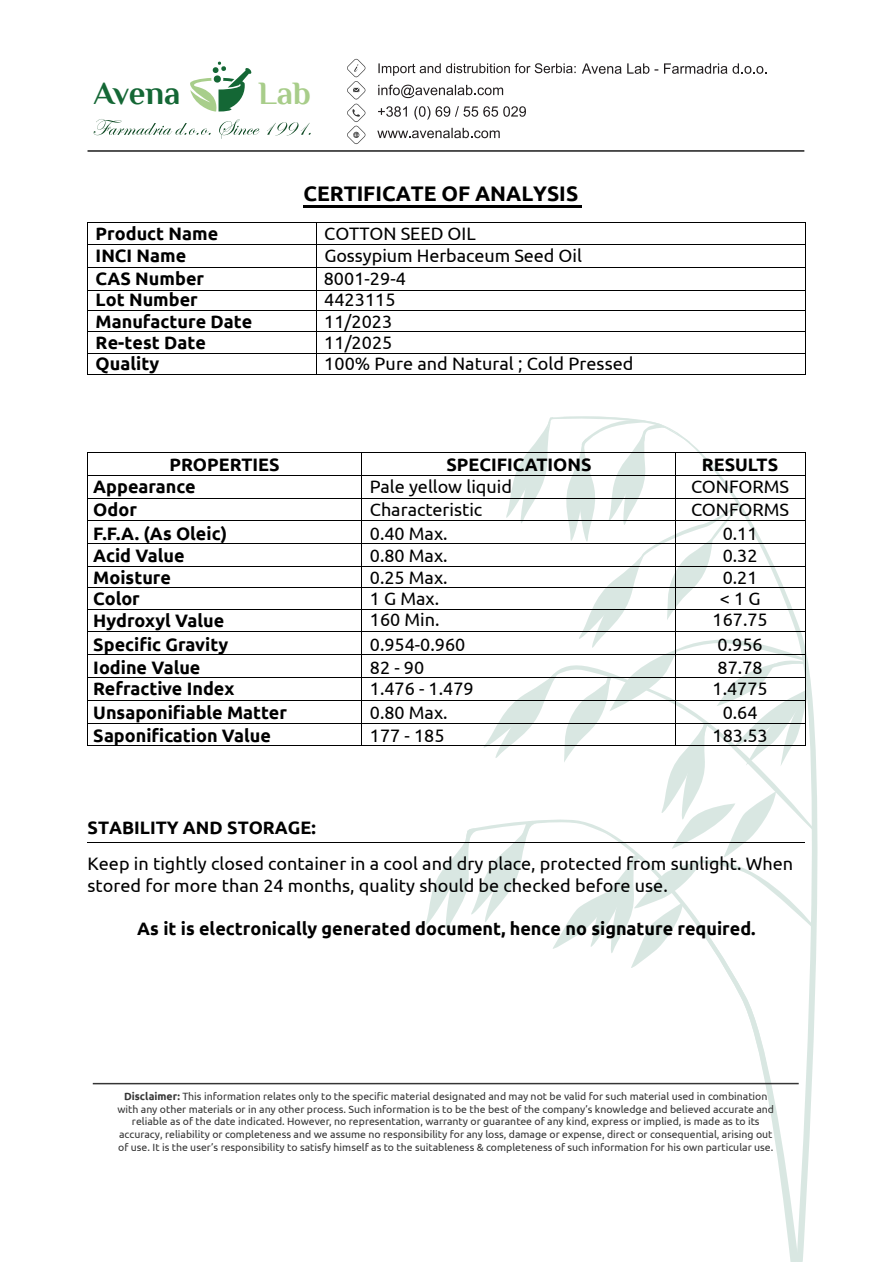
<style>
.page{position:relative;width:893px;height:1262px;background:#fff}
.page>*{position:absolute;margin:0;border:0;box-sizing:border-box;transform-origin:0 0}
.t1{font:700 32.55px "Philosopher";letter-spacing:-.005em;color:#146735}
.t2{font:700 32.55px "Philosopher";color:#a8cd8a}
.t3{font:700 21px "Ubuntu";color:#000}
.t4{font:18px/22.6px "Ubuntu";color:#000}
.t5{font:700 18px/22.5px "Ubuntu";color:#000}
.t6{font:10.5px/12.6px "Ubuntu";color:#353535;text-align:center}
.s1{font-weight:700}
</style>
<div class="page">
<svg style="left:798px;top:742px;width:19px;height:519px"></svg>
<svg style="left:466px;top:972px;width:332px;height:289px"></svg>
<hr style="left:93px;top:1082px;width:705px;height:2px;background:#353535">
<hr style="left:87px;top:150px;width:717px;height:2px;background:#353535">
<svg style="left:582px;top:63px;width:39px;height:11px"></svg>
<svg style="left:627px;top:63px;width:31px;height:11px"></svg>
<svg style="left:664px;top:63px;width:102px;height:11px"></svg>
<svg style="left:378px;top:85px;width:125px;height:13px"></svg>
<svg style="left:378px;top:106px;width:29px;height:11px"></svg>
<svg style="left:414px;top:106px;width:112px;height:14px"></svg>
<svg style="left:377px;top:128px;width:122px;height:10px"></svg>
<svg style="left:190px;top:61px;width:62px;height:50px"></svg>
<svg style="left:378px;top:63px;width:197px;height:13px"></svg>
<svg style="left:347px;top:59px;width:18px;height:85px"></svg>
<svg style="left:94px;top:119px;width:116px;height:16px"></svg>
<svg style="left:219px;top:119px;width:40px;height:20px"></svg>
<svg style="left:267px;top:122px;width:43px;height:14px"></svg>
<hr style="left:303px;top:205px;width:278px;height:2px;background:#000">
<hr style="left:88px;top:222px;width:228px;height:1px;background:#000">
<hr style="left:316px;top:222px;width:489px;height:1px;background:#000">
<hr style="left:88px;top:244px;width:228px;height:1px;background:#000">
<hr style="left:316px;top:244px;width:489px;height:1px;background:#000">
<hr style="left:87px;top:223px;width:1px;height:53px;background:#000">
<hr style="left:316px;top:223px;width:1px;height:49px;background:#000">
<hr style="left:805px;top:225px;width:1px;height:46px;background:#000">
<hr style="left:88px;top:267px;width:228px;height:1px;background:#000">
<hr style="left:316px;top:267px;width:489px;height:1px;background:#000">
<hr style="left:88px;top:290px;width:228px;height:1px;background:#000">
<hr style="left:316px;top:290px;width:489px;height:1px;background:#000">
<hr style="left:88px;top:310px;width:228px;height:1px;background:#000">
<hr style="left:316px;top:310px;width:489px;height:1px;background:#000">
<hr style="left:88px;top:331px;width:228px;height:1px;background:#000">
<hr style="left:316px;top:331px;width:489px;height:1px;background:#000">
<hr style="left:88px;top:353px;width:228px;height:1px;background:#000">
<hr style="left:316px;top:353px;width:489px;height:1px;background:#000">
<svg style="left:87px;top:276px;width:1px;height:99px"></svg>
<hr style="left:88px;top:374px;width:228px;height:1px;background:#000">
<svg style="left:316px;top:272px;width:1px;height:102px"></svg>
<hr style="left:316px;top:374px;width:489px;height:1px;background:#000">
<svg style="left:805px;top:271px;width:1px;height:104px"></svg>
<hr style="left:88px;top:452px;width:273px;height:1px;background:#000">
<hr style="left:362px;top:452px;width:313px;height:1px;background:#000">
<hr style="left:88px;top:475px;width:273px;height:1px;background:#000">
<hr style="left:362px;top:475px;width:313px;height:1px;background:#000">
<hr style="left:87px;top:456px;width:1px;height:42px;background:#000">
<hr style="left:361px;top:456px;width:1px;height:42px;background:#000">
<hr style="left:88px;top:498px;width:273px;height:1px;background:#000">
<hr style="left:362px;top:498px;width:313px;height:1px;background:#000">
<hr style="left:88px;top:520px;width:273px;height:1px;background:#000">
<hr style="left:362px;top:520px;width:313px;height:1px;background:#000">
<hr style="left:88px;top:543px;width:273px;height:1px;background:#000">
<hr style="left:362px;top:543px;width:313px;height:1px;background:#000">
<svg style="left:87px;top:498px;width:1px;height:69px"></svg>
<hr style="left:88px;top:566px;width:273px;height:1px;background:#000">
<svg style="left:361px;top:498px;width:1px;height:69px"></svg>
<hr style="left:362px;top:566px;width:313px;height:1px;background:#000">
<hr style="left:87px;top:567px;width:1px;height:41px;background:#000">
<hr style="left:361px;top:567px;width:1px;height:41px;background:#000">
<hr style="left:88px;top:608px;width:273px;height:1px;background:#000">
<hr style="left:362px;top:608px;width:313px;height:1px;background:#000">
<hr style="left:88px;top:631px;width:273px;height:1px;background:#000">
<hr style="left:362px;top:631px;width:313px;height:1px;background:#000">
<hr style="left:88px;top:654px;width:273px;height:1px;background:#000">
<hr style="left:362px;top:654px;width:313px;height:1px;background:#000">
<hr style="left:88px;top:677px;width:273px;height:1px;background:#000">
<hr style="left:362px;top:677px;width:313px;height:1px;background:#000">
<hr style="left:87px;top:841px;width:717px;height:1px;background:#000">
<hr style="left:88px;top:587px;width:273px;height:1px;background:#000">
<hr style="left:362px;top:587px;width:313px;height:1px;background:#000">
<hr style="left:88px;top:700px;width:273px;height:1px;background:#000">
<hr style="left:362px;top:700px;width:313px;height:1px;background:#000">
<hr style="left:88px;top:722px;width:273px;height:1px;background:#000">
<hr style="left:362px;top:722px;width:313px;height:1px;background:#000">
<svg style="left:87px;top:608px;width:1px;height:138px"></svg>
<hr style="left:88px;top:745px;width:273px;height:1px;background:#000">
<svg style="left:361px;top:608px;width:1px;height:138px"></svg>
<hr style="left:362px;top:745px;width:313px;height:1px;background:#000">
<svg style="left:425px;top:416px;width:387px;height:556px"></svg>
<h1 class="t1" style="left:93px;top:76px;width:88px">Avena</h1>
<h1 class="t2" style="left:258px;top:76px;width:54px">Lab</h1>
<h2 class="t3" style="left:303px;top:180px;width:276px">CERTIFICATE OF ANALYSIS</h2>
<h3 class="t5" style="left:96px;top:222px;width:124px">Product Name</h3>
<h3 class="t4" style="left:324px;top:222px;width:153px">COTTON SEED OIL</h3>
<h3 class="t5" style="left:96px;top:244px;width:110px">INCI Name<br>CAS Number<br>Lot Number</h3>
<h3 class="t4" style="left:324px;top:243px;width:259px">Gossypium Herbaceum Seed Oil</h3>
<h3 class="t4" style="left:324px;top:266px;width:84px">8001-29-4</h3>
<h3 class="t4" style="left:324px;top:288px;width:73px">4423115</h3>
<h3 class="t5" style="left:96px;top:310px;width:158px">Manufacture Date</h3>
<h3 class="t4" style="left:324px;top:309px;width:70px">11/2023</h3>
<h3 class="t5" style="left:96px;top:331px;width:112px">Re-test Date</h3>
<h3 class="t4" style="left:324px;top:331px;width:70px">11/2025</h3>
<h3 class="t5" style="left:96px;top:352px;width:65px">Quality</h3>
<h3 class="t4" style="left:324px;top:352px;width:311px">100% Pure and Natural ; Cold Pressed</h3>
<h3 class="t5" style="left:701px;top:453px;width:78px">RESULTS</h3>
<h3 class="t4" style="left:691px;top:475px;width:99px;text-align:center">CONFORMS<br>CONFORMS<br>0.11<br>0.32<br>0.21</h3>
<h3 class="t4" style="left:712px;top:607px;width:57px;line-height:23.7px">167.75<br>0.956<br>87.78</h3>
<h3 class="t5" style="left:446px;top:453px;width:147px">SPECIFICATIONS</h3>
<h3 class="t4" style="left:370px;top:475px;width:144px">Pale yellow liquid<br>Characteristic<br>0.40 Max.<br>0.80 Max.<br>0.25 Max.</h3>
<h3 class="t4" style="left:370px;top:607px;width:97px;line-height:23.7px">160 Min.<br>0.954-0.960<br>82 - 90</h3>
<h3 class="t5" style="left:93px;top:453px;width:188px;text-indent:76px">PROPERTIES<br>Appearance<br>Odor<br>F.F.A. (As Oleic)<br>Acid Value<br>Moisture</h3>
<h3 class="t5" style="left:93px;top:608px;width:137px;line-height:23.7px">Hydroxyl Value<br>Specific Gravity<br>Iodine Value</h3>
<h3 class="t5" style="left:93px;top:587px;width:48px">Color</h3>
<h3 class="t4" style="left:370px;top:586px;width:71px">1 G Max.</h3>
<h3 class="t4" style="left:719px;top:586px;width:42px">&lt; 1 G</h3>
<h3 class="t5" style="left:93px;top:676px;width:195px;line-height:23.5px">Refractive Index<br>Unsaponifiable Matter<br>Saponification Value</h3>
<h3 class="t4" style="left:370px;top:676px;width:105px;line-height:23.5px">1.476 - 1.479<br>0.80 Max.<br>177 - 185</h3>
<h3 class="t4" style="left:712px;top:676px;width:57px;line-height:23.5px;text-align:center">1.4775<br>0.64<br>183.53</h3>
<h3 class="t5" style="left:87px;top:815px;width:230px">STABILITY AND STORAGE:</h3>
<h3 class="t4" style="left:87px;top:852px;width:707px;line-height:21.6px">Keep in tightly closed container in a cool and dry place, protected from sunlight. When stored for more than 24 months, quality should be checked before use.</h3>
<h3 class="t5" style="left:137px;top:917px;width:620px">As it is electronically generated document, hence no signature required.</h3>
<p class="t6" style="left:117px;top:1089px;width:658px"><span class="s1">Disclaimer:</span> This information relates only to the specific material designated and may not be valid for such material used in combination with any other materials or in any other process. Such information is to be the best of the company’s knowledge and believed accurate and reliable as of the date indicated. However, no representation, warranty or guarantee of any kind, express or implied, is made as to its accuracy, reliability or completeness and we assume no responsibility for any loss, damage or expense, direct or consequential, arising out of use. It is the user’s responsibility to satisfy himself as to the suitableness &amp; completeness of such information for his own particular use.</p>
</div>
